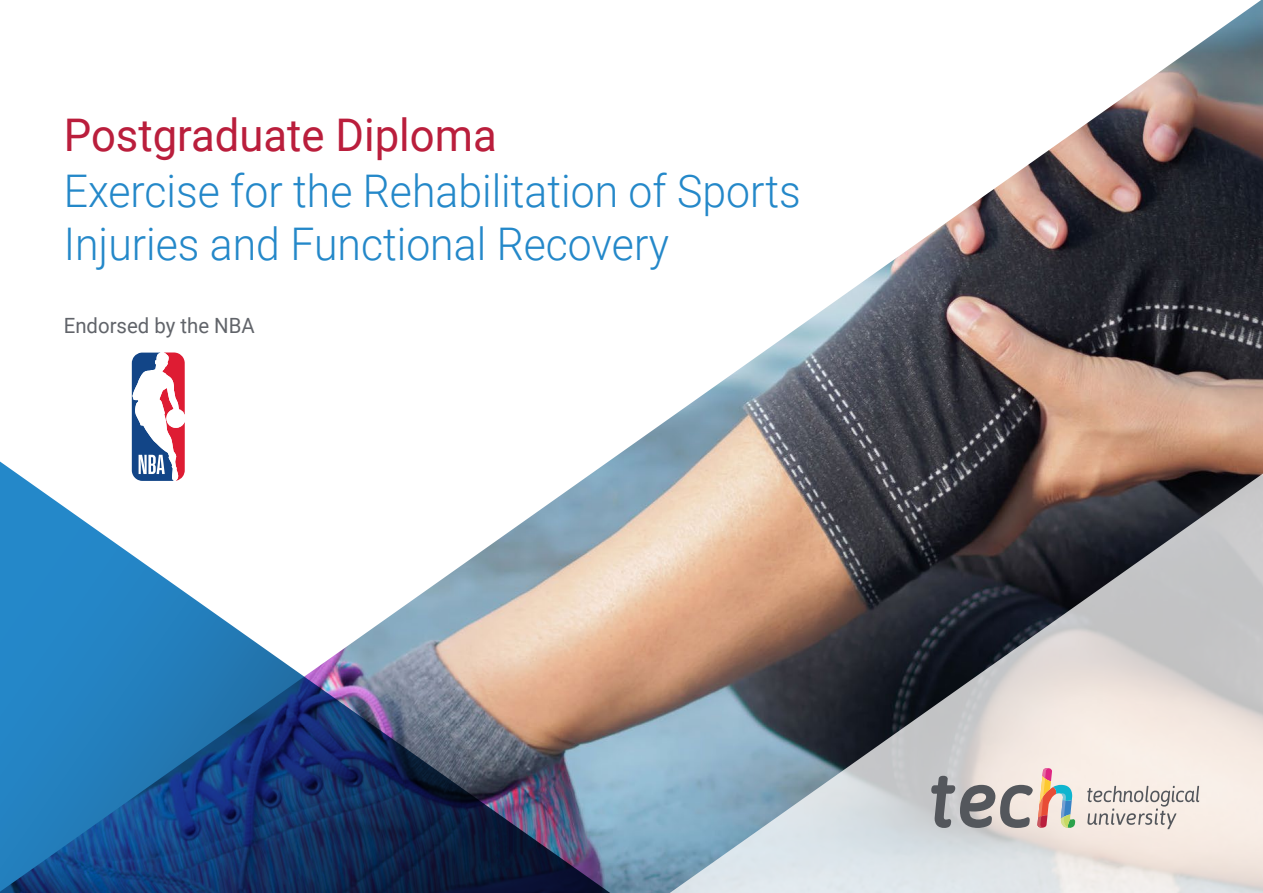
<style>
.page{position:relative;width:1263px;height:893px;background:#fff}
.page>*{position:absolute;margin:0;border:0;box-sizing:border-box;transform-origin:0 0}
.t1{font:300 45px/52.5px "Roboto";color:#2488c9;scale:.95 1}
.t2{font:45px "Roboto";color:#ba1e3c}
.t3{font:21px "Roboto";color:#61646a}
</style>
<div class="page">
<img style="left:131px;top:0;width:1132px;height:458px">
<svg style="left:640px;top:458px;width:623px;height:435px;background:#9c9897"></svg>
<img style="left:0;top:446px;width:640px;height:447px">
<svg style="left:132px;top:352px;width:53px;height:129px"></svg>
<svg style="left:931px;top:768px;width:144px;height:60px;background:#b8b1ad"></svg>
<svg style="left:1087px;top:786px;width:112px;height:43px;background:#d8d0ca"></svg>
<p class="t2" style="left:64px;top:103px;width:434px">Postgraduate Diploma</p>
<p class="t1" style="left:64px;top:164px;width:777px">Exercise for the Rehabilitation of Sports<br>Injuries and Functional Recovery</p>
<p class="t3" style="left:64px;top:310px;width:192px">Endorsed by the NBA</p>
</div>
